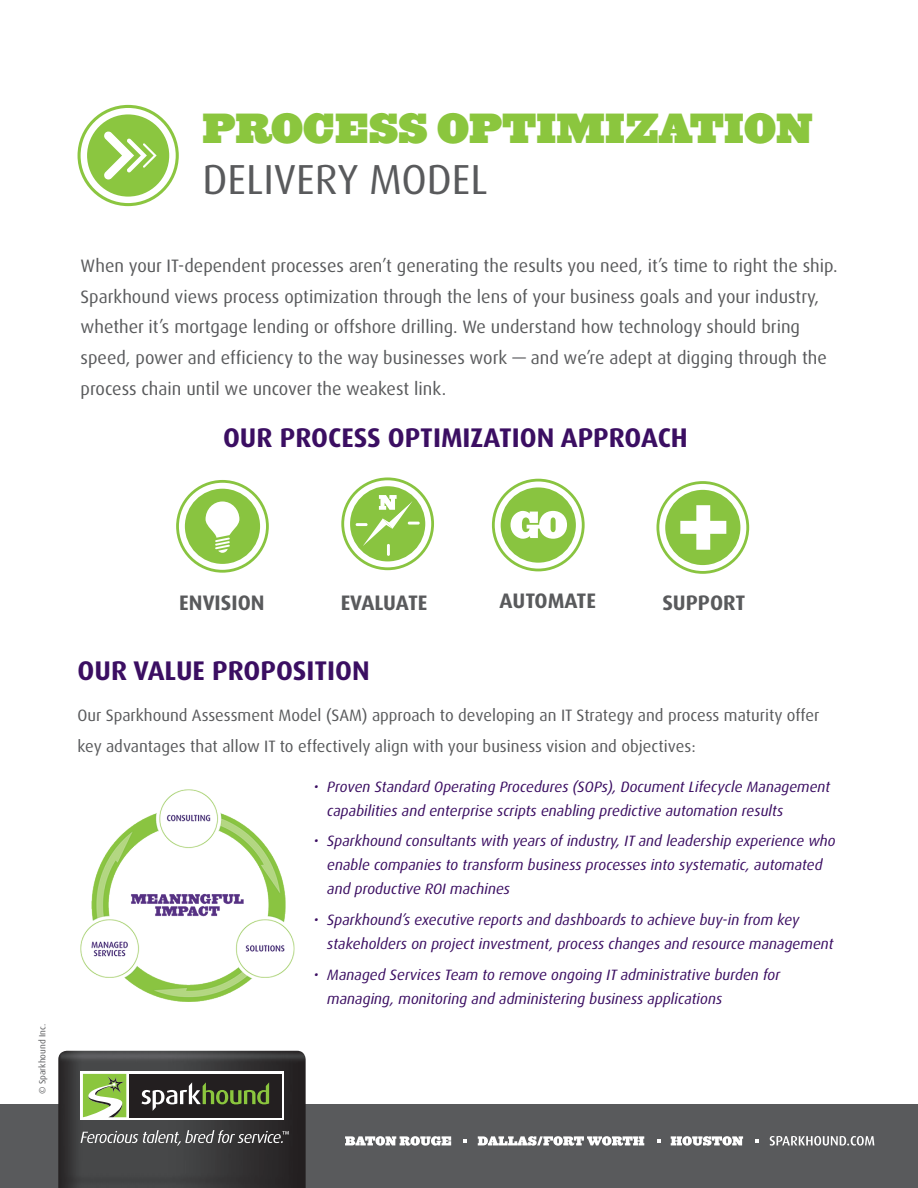
<style>
.page{position:relative;width:918px;height:1188px;background:#fff}
.page>*{position:absolute;margin:0;border:0;box-sizing:border-box;transform-origin:0 0}
.t1{font:42px "Dax OT";color:#595a5c}
.t2{font:900 39px "Ziggurat";color:#8bc63e}
.t3{font:700 27px "Dax OT";color:#3b0e62}
.t4{font:700 21px "Dax OT";color:#595a5c}
.t5{font:18px/30.6px "Dax OT";color:#595a5c}
.t6{font:16.5px/30.6px "Dax OT";color:#595a5c}
.t7{font:italic 15px/24px "Dax OT";color:#3b0e62}
.t8{font:9px "Dax OT";color:#595a5c}
</style>
<div class="page">
<div style="left:0;top:1105px;width:918px;height:83px;background:#595a5c"></div>
<img style="left:58px;top:1051px;width:248px;height:137px">
<div style="left:81px;top:1072px;width:203px;height:48px;background:linear-gradient(to right,#fff,#fff)"></div>
<div style="left:129px;top:1074px;width:153px;height:43px;background:#231f20"></div>
<svg style="left:142px;top:1082px;width:127px;height:29px"></svg>
<svg style="left:83px;top:1074px;width:43px;height:43px;background:#a0c76c"></svg>
<svg style="left:81px;top:1130px;width:208px;height:16px;background:#646364"></svg>
<svg style="left:345px;top:1136px;width:529px;height:10px"></svg>
<svg style="left:176px;top:480px;width:93px;height:93px"></svg>
<svg style="left:341px;top:477px;width:93px;height:93px"></svg>
<svg style="left:492px;top:479px;width:93px;height:92px"></svg>
<svg style="left:656px;top:481px;width:93px;height:93px"></svg>
<svg style="left:78px;top:105px;width:101px;height:101px"></svg>
<img style="left:80px;top:789px;width:215px;height:212px">
<h2 class="t2" style="left:202px;top:96px;width:612px">PROCESS OPTIMIZATION</h2>
<h1 class="t1" style="left:202px;top:153px;width:287px">DELIVERY MODEL</h1>
<p class="t5" style="left:81px;top:251px;width:759px">When your IT-dependent processes aren’t generating the results you need, it’s time to right the ship.<br>Sparkhound views process optimization through the lens of your business goals and your industry, whether it’s mortgage lending or offshore drilling. We understand how technology should bring speed, power and efficiency to the way businesses work — and we’re adept at digging through the process chain until we uncover the weakest link.</p>
<h3 class="t3" style="left:223px;top:420px;width:466px">OUR PROCESS OPTIMIZATION APPROACH</h3>
<p class="t8" style="left:37px;top:1094px;width:72px;rotate:-90deg">© Sparkhound Inc.</p>
<h3 class="t4" style="left:179px;top:589px;width:87px">ENVISION</h3>
<h3 class="t4" style="left:341px;top:589px;width:88px">EVALUATE</h3>
<h3 class="t4" style="left:500px;top:588px;width:98px">AUTOMATE</h3>
<h3 class="t4" style="left:662px;top:589px;width:84px">SUPPORT</h3>
<h3 class="t3" style="left:78px;top:653px;width:294px">OUR VALUE PROPOSITION</h3>
<p class="t6" style="left:78px;top:701px;width:744px">Our Sparkhound Assessment Model (SAM) approach to developing an IT Strategy and process maturity offer key advantages that allow IT to effectively align with your business vision and objectives:</p>
<p class="t7" style="left:327px;top:774px;width:505px;text-indent:-14px">• Proven Standard Operating Procedures (SOPs), Document Lifecycle Management capabilities and enterprise scripts enabling predictive automation results</p>
<p class="t7" style="left:327px;top:829px;width:510px;text-indent:-14px">• Sparkhound consultants with years of industry, IT and leadership experience who enable companies to transform business processes into systematic, automated and productive ROI machines</p>
<p class="t7" style="left:327px;top:908px;width:508px;text-indent:-14px">• Sparkhound’s executive reports and dashboards to achieve buy-in from key stakeholders on project investment, process changes and resource management</p>
<p class="t7" style="left:327px;top:963px;width:455px;text-indent:-14px">• Managed Services Team to remove ongoing IT administrative burden for managing, monitoring and administering business applications</p>
</div>
